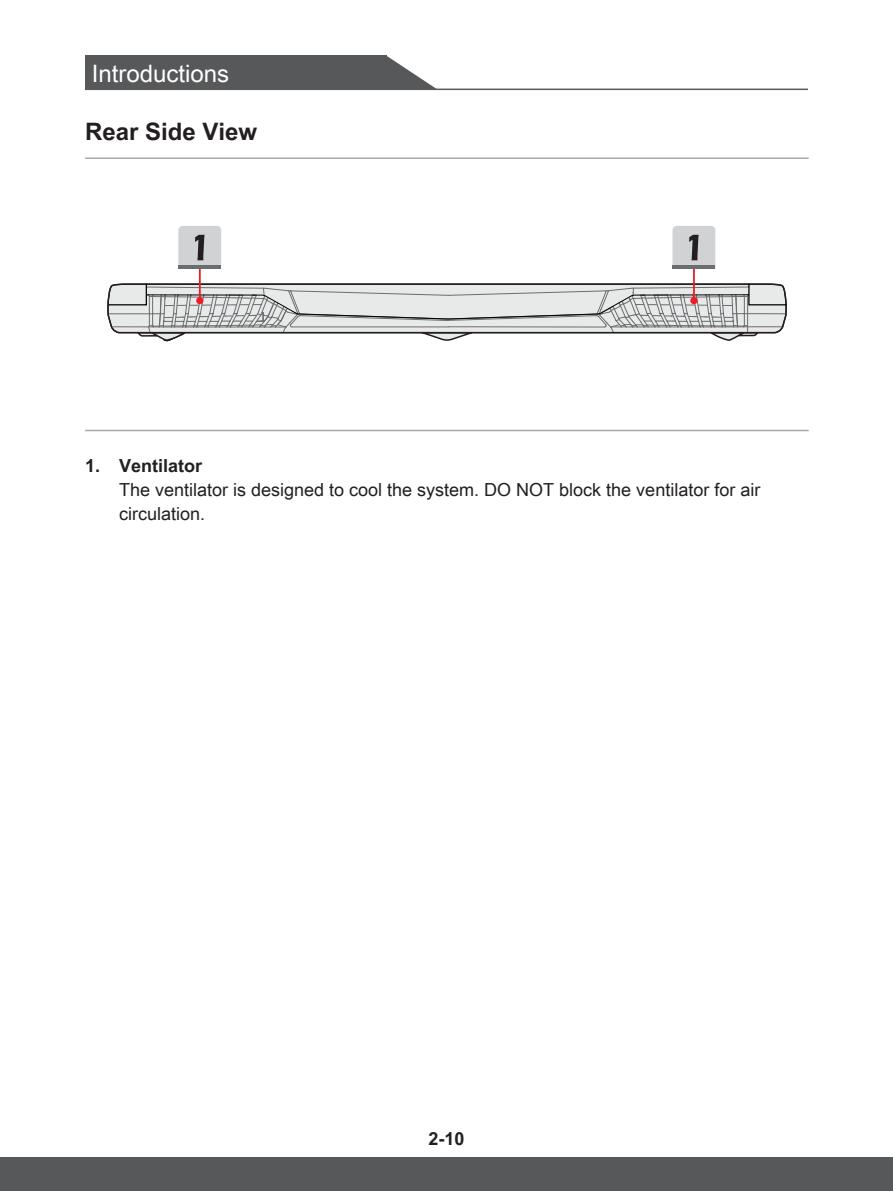
<style>
.page{position:relative;width:893px;height:1191px;background:#fff}
.page>*{position:absolute;margin:0;border:0;box-sizing:border-box;transform-origin:0 0}
.t1{font:24px "Arial Unicode MS";color:#fff}
.t2{font:700 24px "Arial Unicode MS";color:#231f20}
.t3{font:18px/24px "Arial Unicode MS";color:#231f20}
.t4{font:700 18px "Arial Unicode MS";color:#231f20}
</style>
<div class="page">
<div style="left:85px;top:56px;width:301px;height:34px;background:#57585a"></div>
<svg style="left:386px;top:56px;width:52px;height:33px"></svg>
<hr style="left:85px;top:89px;width:723px;height:1px;background:#57585a">
<div style="left:0;top:1157px;width:893px;height:34px;background:#57585a"></div>
<hr style="left:85px;top:157px;width:724px;height:2px;background:#a8a9ad">
<hr style="left:85px;top:430px;width:724px;height:1px;background:#a8a9ad">
<svg style="left:107px;top:282px;width:680px;height:60px"></svg>
<hr style="left:693px;top:248px;width:2px;height:53px;background:#ee1d23">
<div style="left:690px;top:297px;width:7px;height:7px;background:#ee1d23;border-radius:50%"></div>
<svg style="left:672px;top:226px;width:43px;height:43px"></svg>
<hr style="left:199px;top:248px;width:2px;height:53px;background:#ee1d23">
<div style="left:196px;top:297px;width:7px;height:7px;background:#ee1d23;border-radius:50%"></div>
<svg style="left:178px;top:226px;width:43px;height:43px"></svg>
<h1 class="t1" style="left:92px;top:56px;width:139px">Introductions</h1>
<h1 class="t2" style="left:85px;top:114px;width:174px">Rear Side View</h1>
<p class="t4" style="left:85px;top:453px;width:119px">1. Ventilator</p>
<p class="t3" style="left:119px;top:477px;width:643px">The ventilator is designed to cool the system. DO NOT block the ventilator for air circulation.</p>
<p class="t4" style="left:428px;top:1125px;width:38px">2-10</p>
</div>
